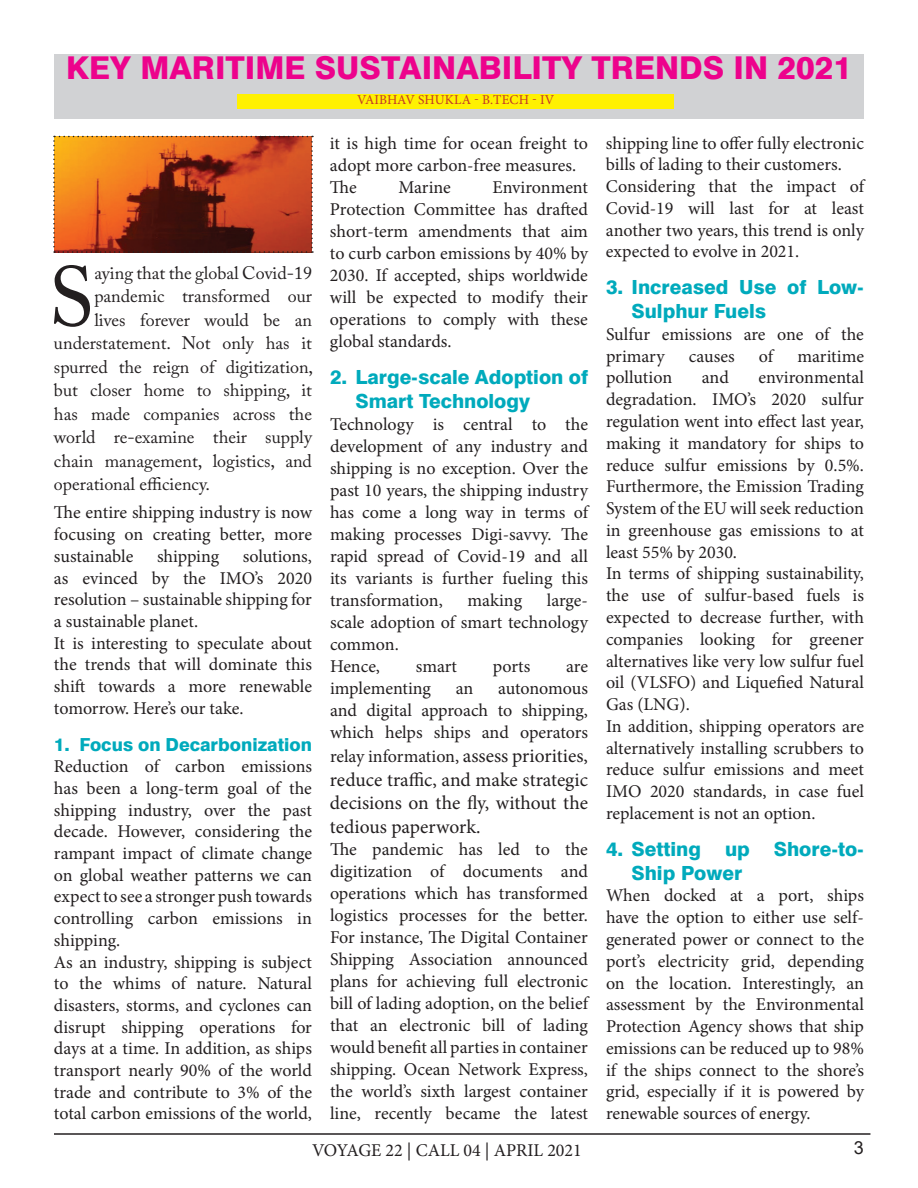
<style>
.page{position:relative;width:918px;height:1188px;background:#fff}
.page>*{position:absolute;margin:0;border:0;box-sizing:border-box;transform-origin:0 0}
.t1{font:83.85px "Adobe Caslon Pro";color:#231f20}
.t2{font:800 31.5px "Swiss 721 BT";color:#ed028c}
.t3{font:800 19.5px/23.5px "Swiss 721 BT";color:#00aabc}
.t4{font:19.5px/23.9px "Minion Pro";color:#231f20;text-align:justify}
.t5{font:18px/21.8px "Minion Pro";letter-spacing:-.005em;color:#231f20}
.t6{font:18px "Adobe Caslon Pro";color:#231f20}
.t7{font:800 18px "Swiss 721 BT";color:#00aabc}
.t8{font:18px "Arial";color:#231f20}
.t9{font:13.5px "Minion Pro";letter-spacing:.01em;color:#c33726}
.s1{font-size:19.5px}
</style>
<div class="page">
<hr style="left:54px;top:1133px;width:816px;height:2px;background:#231f20">
<div style="left:54px;top:55px;width:810px;height:64px;background:#d1d2d4"></div>
<div style="left:238px;top:94px;width:436px;height:15px;background:#fff101"></div>
<svg style="left:53px;top:136px;width:260px;height:117px;background:#b44e1e"></svg>
<h2 class="t2" style="left:66px;top:48px;width:787px">KEY MARITIME SUSTAINABILITY TRENDS IN 2021</h2>
<p class="t9" style="left:357px;top:91px;width:199px">VAIBHAV SHUKLA - B.TECH - IV</p>
<h1 class="t1" style="left:48px;top:248px;width:47px">S</h1>
<p class="t6" style="left:94px;top:262px;width:219px">aying that the global Covid-19</p>
<p class="t6" style="left:94px;top:285px;width:219px">pandemic transformed our</p>
<p class="t6" style="left:94px;top:309px;width:219px">lives forever would be an</p>
<p class="t6" style="left:54px;top:332px;width:260px">understatement. Not only has it</p>
<p class="t6" style="left:54px;top:356px;width:261px">spurred the reign of digitization,</p>
<p class="t6" style="left:54px;top:379px;width:259px">but closer home to shipping, it</p>
<p class="t6" style="left:54px;top:403px;width:260px">has made companies across the</p>
<p class="t6" style="left:54px;top:426px;width:259px">world re-examine their supply</p>
<p class="t6" style="left:54px;top:450px;width:259px">chain management, logistics, and</p>
<p class="t6" style="left:54px;top:473px;width:158px">operational efficiency.</p>
<p class="t5" style="left:54px;top:502px;width:260px;text-align:justify">The entire shipping industry is now focusing on creating better, more sustainable</p>
<p class="t5" style="left:54px;top:545px;width:260px;text-indent:189px">solutions, as evinced by the IMO’s 2020 resolution – sustainable shipping for a sustainable planet.<br>It is interesting to speculate about the trends that will dominate this shift towards a more renewable tomorrow. Here’s our take.</p>
<p class="t7" style="left:54px;top:733px;width:260px">1. Focus on Decarbonization</p>
<p class="t5" style="left:54px;top:756px;width:260px">Reduction of carbon emissions has been a long-term goal of the shipping industry, over the past decade. However, considering the rampant impact of climate change on global weather patterns we can expect to see a stronger push towards controlling carbon emissions in shipping.<br>As an industry, shipping is subject to the whims of nature. Natural disasters, storms, and cyclones can disrupt shipping operations for days at a time. In addition, as ships transport nearly 90% of the world trade and contribute to 3% of the total carbon emissions of the world,</p>
<p class="t5" style="left:157px;top:545px;width:64px">shipping</p>
<p class="t5" style="left:330px;top:132px;width:260px">it is high time for ocean freight to adopt more carbon-free measures.<br>The</p>
<p class="t5" style="left:330px;top:176px;width:260px;text-align:justify;text-indent:163px">Environment Protection Committee has drafted short-term amendments that aim to curb carbon emissions by 40% by 2030. If accepted, ships worldwide will be expected to modify their operations to comply with these global standards.</p>
<p class="t3" style="left:356px;top:365px;width:234px;text-indent:-26px">2. Large-scale Adoption of<br>Smart Technology</p>
<p class="t5" style="left:330px;top:413px;width:260px;text-align:justify">Technology is central to the development of any industry and shipping is no exception. Over the past 10 years, the shipping industry has come a long way in terms of making processes Digi-savvy. The rapid spread of Covid-19 and all its variants is further fueling this transformation,</p>
<p class="t5" style="left:398px;top:176px;width:54px">Marine</p>
<p class="t5" style="left:330px;top:589px;width:260px;text-indent:217px">large&shy;scale adoption of smart technology common.<br>Hence,</p>
<p class="t5" style="left:467px;top:589px;width:56px">making</p>
<p class="t5" style="left:416px;top:655px;width:43px">smart</p>
<p class="t5" style="left:493px;top:655px;width:39px">ports</p>
<p class="t5" style="left:566px;top:655px;width:23px">are</p>
<p class="t5" style="left:330px;top:677px;width:103px">implementing</p>
<p class="t5" style="left:456px;top:677px;width:19px">an</p>
<p class="t5" style="left:330px;top:677px;width:260px;text-align:justify;text-indent:168px">autonomous and digital approach to shipping, which helps ships and operators</p>
<p class="t5" style="left:330px;top:745px;width:259px">relay information, <span class="s1">assess priorities,</span></p>
<p class="t4" style="left:330px;top:767px;width:260px">reduce traffic, and make strategic decisions on the fly, without the tedious paperwork.</p>
<p class="t5" style="left:330px;top:838px;width:260px;text-align:justify">The pandemic has led to the digitization of documents and operations which has transformed logistics processes for the better.<br>For instance, The Digital Container Shipping Association announced plans for achieving full electronic bill of lading adoption, on the belief that an electronic bill of lading would benefit all parties in container shipping. Ocean Network Express, the world’s sixth largest container line, recently became the latest</p>
<p class="t5" style="left:606px;top:132px;width:260px">shipping line to offer fully electronic bills of lading to their customers.<br>Considering that the impact of Covid-19 will last for at least another two years, this trend is only expected to evolve in 2021.</p>
<p class="t3" style="left:632px;top:276px;width:234px;text-indent:-26px">3. Increased Use of Low-<br>Sulphur Fuels</p>
<p class="t5" style="left:606px;top:323px;width:259px">Sulfur emissions are one of the primary</p>
<p class="t5" style="left:689px;top:345px;width:47px">causes</p>
<p class="t5" style="left:759px;top:345px;width:16px">of</p>
<p class="t5" style="left:797px;top:345px;width:68px">maritime</p>
<p class="t5" style="left:606px;top:367px;width:260px;text-indent:152px">environmental degradation. IMO’s 2020 sulfur regulation went into effect last year, making it mandatory for ships to reduce sulfur emissions by 0.5%.<br>Furthermore, the Emission Trading<br>System of the EU will seek reduction in greenhouse gas emissions to at least 55% by 2030.<br>In terms of shipping sustainability, the use of sulfur-based fuels is expected to decrease further, with companies looking for greener alternatives like very low sulfur fuel oil (VLSFO) and Liquefied Natural<br>Gas (LNG).<br>In addition, shipping operators are alternatively installing scrubbers to reduce sulfur emissions and meet<br>IMO 2020 standards, in case fuel replacement is not an option.</p>
<p class="t3" style="left:632px;top:837px;width:234px;text-indent:-26px">4. Setting up Shore-to-<br>Ship Power</p>
<p class="t5" style="left:606px;top:885px;width:260px;text-align:justify">When docked at a port, ships have the option to either use self&shy;generated power or connect to the port’s electricity grid, depending on the location. Interestingly, an assessment by the Environmental Protection Agency shows that ship emissions can be reduced up to 98% if the ships connect to the shore’s grid, especially if it is powered by renewable sources of energy.</p>
<p class="t5" style="left:606px;top:367px;width:68px">pollution</p>
<p class="t5" style="left:702px;top:367px;width:29px">and</p>
<p class="t5" style="left:312px;top:1139px;width:271px">VOYAGE 22 | CALL 04 | APRIL 2021</p>
<p class="t8" style="left:854px;top:1135px;width:12px">3</p>
</div>
